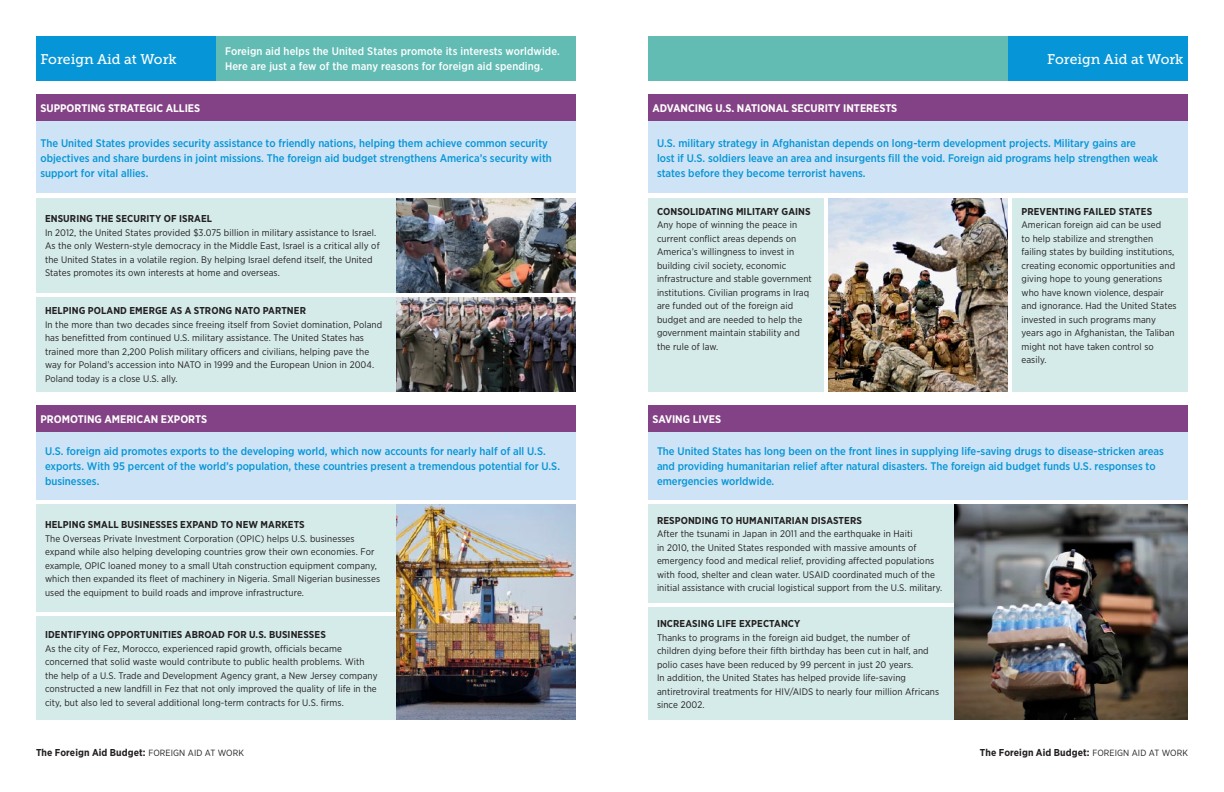
<style>
.page{position:relative;width:1224px;height:792px;background:#fff}
.page>*{position:absolute;margin:0;border:0;box-sizing:border-box;transform-origin:0 0}
.t1{font:14px "Museo Slab 500";letter-spacing:-.005em;color:#fff}
.t2{font:500 11px/15px "Gotham Narrow";color:#0696d7}
.t3{font:500 11px/15px "Gotham Narrow";letter-spacing:.01em;color:#fff}
.t4{font:700 11px "Gotham Narrow";color:#fff}
.t5{font:700 10px "Gotham Narrow";letter-spacing:.01em;color:#231f20}
.t6{font:9.5px/13.5px "Gotham Narrow";letter-spacing:.01em;color:#231f20}
.s1{font-weight:400;font-size:9px}
</style>
<div class="page">
<div style="left:36px;top:36px;width:180px;height:45px;background:#0696d7"></div>
<div style="left:216px;top:36px;width:360px;height:45px;background:#62bcb4"></div>
<div style="left:648px;top:36px;width:540px;height:45px;background:#62bcb4"></div>
<div style="left:648px;top:94px;width:540px;height:28px;background:#834285"></div>
<div style="left:648px;top:405px;width:540px;height:27px;background:#834285"></div>
<div style="left:36px;top:94px;width:540px;height:28px;background:#834285"></div>
<div style="left:36px;top:405px;width:540px;height:27px;background:#834285"></div>
<div style="left:648px;top:122px;width:540px;height:72px;background:#cee3f5"></div>
<div style="left:648px;top:432px;width:540px;height:68px;background:#cee3f5"></div>
<div style="left:36px;top:122px;width:540px;height:72px;background:#cee3f5"></div>
<div style="left:36px;top:432px;width:540px;height:68px;background:#cee3f5"></div>
<div style="left:36px;top:198px;width:360px;height:94px;background:#d5ebe9"></div>
<div style="left:36px;top:297px;width:360px;height:95px;background:#d5ebe9"></div>
<div style="left:36px;top:504px;width:360px;height:108px;background:#d5ebe9"></div>
<div style="left:648px;top:504px;width:306px;height:99px;background:#d5ebe9"></div>
<div style="left:648px;top:198px;width:176px;height:194px;background:#d5ebe9"></div>
<div style="left:1012px;top:198px;width:176px;height:194px;background:#d5ebe9"></div>
<div style="left:36px;top:616px;width:360px;height:104px;background:#d5ebe9"></div>
<div style="left:648px;top:608px;width:306px;height:112px;background:#d5ebe9"></div>
<img style="left:396px;top:198px;width:180px;height:94px">
<img style="left:396px;top:297px;width:180px;height:95px">
<img style="left:396px;top:504px;width:180px;height:216px">
<img style="left:954px;top:504px;width:234px;height:216px">
<img style="left:828px;top:198px;width:180px;height:194px">
<div style="left:1008px;top:36px;width:180px;height:45px;background:#0696d7"></div>
<h1 class="t1" style="left:40px;top:51px;width:138px">Foreign Aid at Work</h1>
<p class="t3" style="left:225px;top:44px;width:336px">Foreign aid helps the United States promote its interests worldwide.<br>Here are just a few of the many reasons for foreign aid spending.</p>
<p class="t4" style="left:40px;top:101px;width:8px">SUPP</p>
<p class="t4" style="left:67px;top:101px;width:135px">ORTING STRATEGIC ALLIES</p>
<p class="t2" style="left:40px;top:135px;width:513px">The United States provides security assistance to friendly nations, helping them achieve common security objectives and share burdens in joint missions. The foreign aid budget strengthens America’s security with support for vital allies.</p>
<p class="t5" style="left:45px;top:212px;width:7px">ENS</p>
<p class="t5" style="left:63px;top:212px;width:39px">URING THE</p>
<p class="t5" style="left:116px;top:212px;width:31px">SECURITY</p>
<p class="t5" style="left:164px;top:212px;width:22px">OF ISRAE</p>
<p class="t5" style="left:207px;top:212px;width:7px">L</p>
<p class="t6" style="left:45px;top:225px;width:336px">In 2012, the United States provided $3.075 billion in military assistance to Israel.<br>As the only Western-style democracy in the Middle East, Israel is a critical ally of the United States in a volatile region. By helping Israel defend itself, the United States promotes its own interests at home and overseas.</p>
<p class="t5" style="left:45px;top:305px;width:70px">HELPING POLAND</p>
<p class="t5" style="left:129px;top:305px;width:8px">EMER</p>
<p class="t5" style="left:155px;top:305px;width:46px">GEAS ASTRON</p>
<p class="t5" style="left:226px;top:305px;width:17px">G NATO</p>
<p class="t5" style="left:263px;top:305px;width:13px">PARTNER</p>
<p class="t6" style="left:45px;top:318px;width:339px">In the more than two decades since freeing itself from Soviet domination, Poland has benefitted from continued U.S. military assistance. The United States has trained more than 2,200 Polish military officers and civilians, helping pave the way for Poland’s accession into NATO in 1999 and the European Union in 2004.<br>Poland today is a close U.S. ally.</p>
<p class="t4" style="left:40px;top:412px;width:168px">PROMOTING AMERICAN EXPORTS</p>
<p class="t2" style="left:45px;top:444px;width:517px">U.S. foreign aid promotes exports to the developing world, which now accounts for nearly half of all U.S. exports. With 95 percent of the world’s population, these countries present a tremendous potential for U.S. businesses.</p>
<p class="t5" style="left:45px;top:518px;width:51px">HELPING SMA</p>
<p class="t5" style="left:108px;top:518px;width:33px">LL BUSINESSES</p>
<p class="t5" style="left:180px;top:518px;width:26px">EXPAND</p>
<p class="t5" style="left:221px;top:518px;width:47px">TONEW MARKETS</p>
<p class="t6" style="left:45px;top:531px;width:337px">The Overseas Private Investment Corporation (OPIC) helps U.S. businesses expand while also helping developing countries grow their own economies. For example, OPIC loaned money to a small Utah construction equipment company, which then expanded its fleet of machinery in Nigeria. Small Nigerian businesses used the equipment to build roads and improve infrastructure.</p>
<p class="t5" style="left:45px;top:629px;width:7px">IDENTIFYIN</p>
<p class="t5" style="left:98px;top:629px;width:36px">G OPPORT</p>
<p class="t5" style="left:146px;top:629px;width:13px">UNITIES</p>
<p class="t5" style="left:185px;top:629px;width:8px">ABROAD</p>
<p class="t5" style="left:227px;top:629px;width:8px">FOR</p>
<p class="t5" style="left:249px;top:629px;width:40px">U.S. BUSINESSES</p>
<p class="t6" style="left:45px;top:642px;width:334px">As the city of Fez, Morocco, experienced rapid growth, officials became concerned that solid waste would contribute to public health problems. With the help of a U.S. Trade and Development Agency grant, a New Jersey company constructed a new landfill in Fez that not only improved the quality of life in the city, but also led to several additional long-term contracts for U.S. firms.</p>
<p class="t4" style="left:652px;top:101px;width:246px">ADVANCING U.S. NATIONAL SECURITY INTERESTS</p>
<h1 class="t1" style="left:1047px;top:51px;width:138px">Foreign Aid at Work</h1>
<p class="t2" style="left:657px;top:135px;width:503px">U.S. military strategy in Afghanistan depends on long-term development projects. Military gains are<br>lost if U.S. soldiers leave an area and insurgents fill the void. Foreign aid programs help strengthen weak states before they become terrorist havens.</p>
<p class="t5" style="left:657px;top:205px;width:8px">CONSO</p>
<p class="t5" style="left:690px;top:205px;width:12px">LIDATIN</p>
<p class="t5" style="left:727px;top:205px;width:32px">G MILITARY</p>
<p class="t5" style="left:782px;top:205px;width:14px">GAINS</p>
<p class="t6" style="left:657px;top:218px;width:156px">Any hope of winning the peace in current conflict areas depends on<br>America’s willingness to invest in building civil society, economic infrastructure and stable government institutions. Civilian programs in Iraq are funded out of the foreign aid budget and are needed to help the government maintain stability and the rule of law.</p>
<p class="t4" style="left:652px;top:412px;width:57px">SAVING LIVES</p>
<p class="t5" style="left:1022px;top:205px;width:13px">PREVENTIN</p>
<p class="t5" style="left:1074px;top:205px;width:51px">G FAILEDSTATES</p>
<p class="t6" style="left:1022px;top:218px;width:157px">American foreign aid can be used<br>to help stabilize and strengthen failing states by building institutions, creating economic opportunities and giving hope to young generations who have known violence, despair and ignorance. Had the United States invested in such programs many years ago in Afghanistan, the Taliban might not have taken control so easily.</p>
<p class="t2" style="left:657px;top:444px;width:508px">The United States has long been on the front lines in supplying life-saving drugs to disease-stricken areas and providing humanitarian relief after natural disasters. The foreign aid budget funds U.S. responses to emergencies worldwide.</p>
<p class="t5" style="left:657px;top:514px;width:31px">RESPONDIN</p>
<p class="t5" style="left:712px;top:514px;width:45px">G TO HUMANITARIAN</p>
<p class="t5" style="left:811px;top:514px;width:7px">DISASTERS</p>
<p class="t6" style="left:657px;top:527px;width:287px">After the tsunami in Japan in 2011 and the earthquake in Haiti<br>in 2010, the United States responded with massive amounts of emergency food and medical relief, providing affected populations with food, shelter and clean water. USAID coordinated much of the initial assistance with crucial logistical support from the U.S. military.</p>
<p class="t5" style="left:657px;top:617px;width:7px">INCREASIN</p>
<p class="t5" style="left:708px;top:617px;width:57px">G LIFE EXPECTANCY</p>
<p class="t6" style="left:657px;top:630px;width:284px">Thanks to programs in the foreign aid budget, the number of children dying before their fifth birthday has been cut in half, and polio cases have been reduced by 99 percent in just 20 years.<br>In addition, the United States has helped provide life-saving antiretroviral treatments for H IV/AIDS to nearly four million Africans since 2002.</p>
<p class="t5" style="left:36px;top:746px;width:210px">THE FOREIGN AID BUDGET: <span class="s1">Fo rei gn Aid at Wo rk</span></p>
<p class="t5" style="left:980px;top:746px;width:210px">THE FOREIGN AID BUDGET: <span class="s1">Fo rei gn Aid at Wo rk</span></p>
</div>
